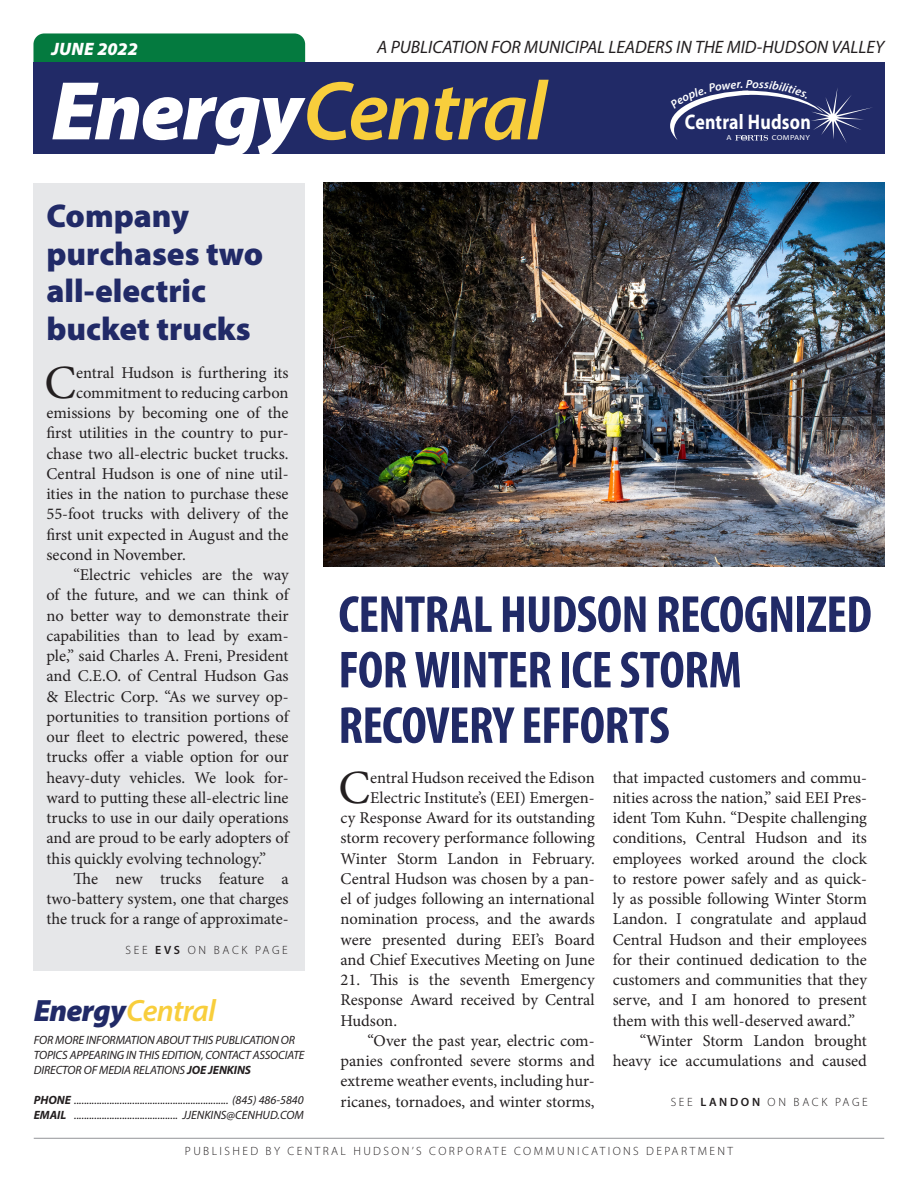
<style>
.page{position:relative;width:918px;height:1188px;background:#fff}
.page>*{position:absolute;margin:0;border:0;box-sizing:border-box;transform-origin:0 0}
.t1{font:italic 600 84px "Myriad Pro";letter-spacing:-.025em;color:#f8ce3c}
.t2{font:700 condensed 52.5px/55.5px "Myriad Pro";letter-spacing:-.015em;color:#212a67}
.Body_11pt{font:47.7px "Minion Pro";color:#231f20}
.t3{font:900 33px/37.5px "Myriad Pro";color:#212a67}
.t4{font:italic 600 30.9px "Myriad Pro";letter-spacing:-.025em;color:#f8ce3c}
.t5{font:700 21.15px "Myriad";letter-spacing:.015em;color:#fff;scale:.84 1}
.t6{font:italic 18px "Myriad Pro";color:#231f20}
.t7{font:italic 900 18px "Myriad Pro";letter-spacing:.01em;color:#fff}
.Body_11pt-2{font:16.5px/20.2px "Minion Pro";color:#231f20;text-align:justify}
.t8{font:italic 12px/15px "Myriad Pro";letter-spacing:-.01em;color:#231f20}
.t9{font:300 12px "Myriad Pro";letter-spacing:.2em;color:#231f20}
.t10{font:300 12px "Myriad Pro";letter-spacing:.22em;color:#231f20}
.t11{font:italic 600 11.85px "Myriad Pro";color:#fff}
.t12{font:7.35px "Myriad";letter-spacing:.04em;color:#fff;scale:1.14 1}
.s1{font-weight:900;color:#fff}
.s2{font-weight:600}
.s3{font-weight:900;color:#212a67}
.s4{font-weight:700}
</style>
<div class="page">
<div style="left:33px;top:33px;width:272px;height:57px;background:#047a3f;border-radius:11px"></div>
<div style="left:33px;top:63px;width:852px;height:91px;background:#212a67"></div>
<hr style="left:34px;top:1138px;width:850px;height:1px;background:#939598">
<div style="left:33px;top:184px;width:272px;height:787px;background:#e6e7e9"></div>
<img style="left:323px;top:183px;width:562px;height:384px">
<svg style="left:670px;top:88px;width:202px;height:55px"></svg>
<p class="t6" style="left:377px;top:36px;width:509px">A PUBLICATION FOR MUNICIPAL LEADERS IN THE MID-HUDSON VALLEY</p>
<p class="t1" style="left:51px;top:58px;width:497px"><span class="s1">Energy</span>Central</p>
<p class="t7" style="left:51px;top:37px;width:88px">JUNE 2022</p>
<p class="t11" style="left:746px;top:76px;width:8px">P</p>
<p class="t5" style="left:685px;top:111px;width:151px">Central Hudson</p>
<p class="t12" style="left:726px;top:134px;width:6px">A</p>
<p class="t12" style="left:772px;top:134px;width:35px">COMPANY</p>
<p class="t3" style="left:46px;top:196px;width:218px">Company purchases two all-electric bucket trucks</p>
<p class="Body_11pt" style="left:44px;top:351px;width:33px">C</p>
<p class="Body_11pt-2" style="left:76px;top:362px;width:214px">entral Hudson is furthering its</p>
<p class="Body_11pt-2" style="left:76px;top:383px;width:214px">commitment to reducing carbon</p>
<p class="Body_11pt-2" style="left:46px;top:403px;width:244px">emissions by becoming one of the</p>
<p class="Body_11pt-2" style="left:46px;top:423px;width:244px">first utilities in the country to pur-</p>
<p class="Body_11pt-2" style="left:46px;top:443px;width:244px">chase two all-electric bucket trucks.</p>
<p class="Body_11pt-2" style="left:46px;top:464px;width:244px">Central Hudson is one of nine util-</p>
<p class="Body_11pt-2" style="left:46px;top:484px;width:244px">ities in the nation to purchase these</p>
<p class="Body_11pt-2" style="left:46px;top:504px;width:244px">55-foot trucks with delivery of the</p>
<p class="Body_11pt-2" style="left:46px;top:524px;width:244px">first unit expected in August and the</p>
<p class="Body_11pt-2" style="left:46px;top:545px;width:141px">second in November.</p>
<p class="Body_11pt-2" style="left:46px;top:565px;width:244px;text-indent:27px">“Electric vehicles are the way of the future, and we can think of no better way to demonstrate their capabilities than to lead by exam&shy;ple,” said Charles A. Freni, President and C.E.O. of Central Hudson Gas &amp; Electric Corp. “As we survey op&shy;portunities to transition portions of our fleet to electric powered, these trucks offer a viable option for our heavy-duty vehicles. We look for&shy;ward to putting these all-electric line trucks to use in our daily operations and are proud to be early adopters of this quickly evolving technology.”</p>
<p class="Body_11pt-2" style="left:46px;top:869px;width:244px;text-indent:27px">The new trucks feature a two-battery system, one that charges the truck for a range of approximate-</p>
<p class="t10" style="left:126px;top:943px;width:164px">SEE <span class="s2">EVS</span> ON BACK PAGE</p>
<p class="t4" style="left:34px;top:991px;width:184px"><span class="s3">Energy</span>Central</p>
<p class="t8" style="left:34px;top:1032px;width:272px">FOR MORE INFORMATION ABOUT THIS PUBLICATION OR<br>TOPICS APPEARING IN THIS EDITION, CONTACT ASSOCIATE<br>DIRECTOR OF MEDIA RELATIONS <span class="s4">JOE JENKINS</span></p>
<p class="t8" style="left:34px;top:1092px;width:272px"><span class="s4">PHONE</span> ............................................................. (845) 486-5840</p>
<p class="t8" style="left:34px;top:1107px;width:272px"><span class="s4">EMAIL</span> ......................................... JJENKINS@CENHUD.COM</p>
<p class="t2" style="left:338px;top:586px;width:535px">CENTRAL HUDSON RECOGNIZED<br>FOR WINTER ICE STORM<br>RECOVERY EFFORTS</p>
<p class="Body_11pt" style="left:338px;top:756px;width:33px">C</p>
<p class="Body_11pt-2" style="left:340px;top:767px;width:256px;text-align:right">entral Hudson received the Edison Electric Institute’s (EEI) Emergen-<br>cy Response Award for its outstanding storm recovery performance following Winter Storm Landon in February.<br>Central Hudson was chosen by a pan&shy;el of judges following an international nomination process, and the awards were presented during EEI’s Board and Chief Executives Meeting on June</p>
<p class="Body_11pt-2" style="left:340px;top:970px;width:256px">21. This is the seventh Emergency Response Award received by Central Hudson.</p>
<p class="Body_11pt-2" style="left:340px;top:1031px;width:256px;text-indent:27px">“Over the past year, electric com&shy;panies confronted severe storms and extreme weather events, including hur&shy;ricanes, tornadoes, and winter storms,</p>
<p class="Body_11pt-2" style="left:613px;top:767px;width:256px">that impacted customers and commu&shy;nities across the nation,” said EEI Pres&shy;ident Tom Kuhn. “Despite challenging conditions, Central Hudson and its employees worked around the clock to restore power safely and as quick&shy;ly as possible following Winter Storm Landon. I congratulate and applaud Central Hudson and their employees for their continued dedication to the customers and communities that they serve, and I am honored to present them with this well-deserved award.”</p>
<p class="Body_11pt-2" style="left:613px;top:1031px;width:256px;text-align:right">“Winter Storm Landon brought heavy ice accumulations and caused</p>
<p class="t10" style="left:671px;top:1094px;width:199px">SEE <span class="s2">LANDON</span> ON BACK PAGE</p>
<p class="t9" style="left:185px;top:1144px;width:550px">PUBLISHED BY CENTRAL HUDSON’S CORPORATE COMMUNICATIONS DEPARTMENT</p>
</div>
